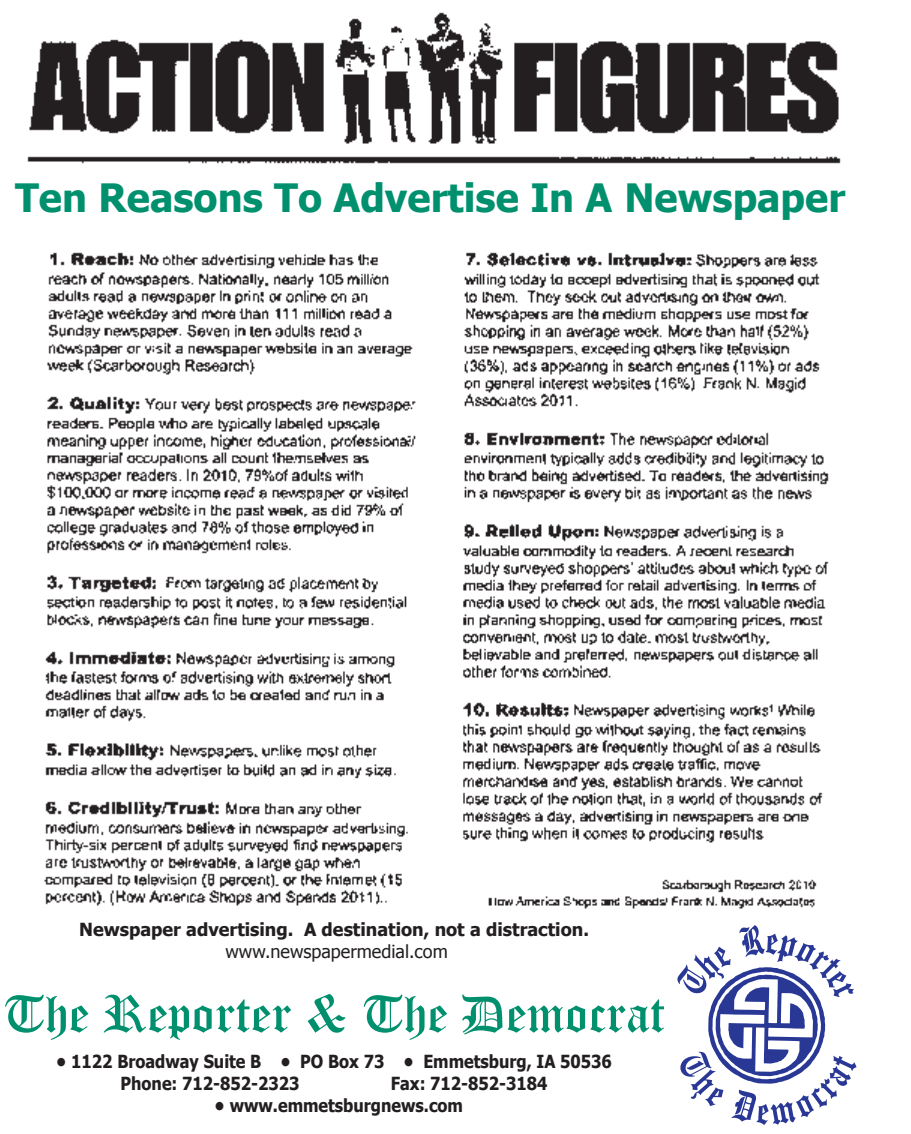
<style>
.page{position:relative;width:911px;height:1134px;background:#fff}
.page>*{position:absolute;margin:0;border:0;box-sizing:border-box;transform-origin:0 0}
.t1{font:52.5px "Old English Text";color:#00906e}
.t2{font:700 39px "Tahoma";color:#00906e}
.t3{font:700 18px/21.6px "Tahoma";color:#231f20;scale:.9 1}
.t4{font:700 18px "Tahoma";color:#231f20}
.t5{font:18px "Tahoma";color:#231f20}
</style>
<div class="page">
<img style="left:27px;top:12px;width:814px;height:897px">
<img style="left:677px;top:925px;width:180px;height:200px">
<div style="left:27px;top:169px;width:805px;height:73px;background:#fff"></div>
<h2 class="t2" style="left:15px;top:173px;width:831px">Ten Reasons To Advertise In A Newspaper</h2>
<p class="t4" style="left:79px;top:918px;width:511px">Newspaper advertising. A destination, not a distraction.</p>
<p class="t5" style="left:225px;top:940px;width:223px">www.newspapermedial.com</p>
<h1 class="t1" style="left:3px;top:987px;width:663px">The Reporter &amp; The Democrat</h1>
<p class="t3" style="left:120px;top:1051px;width:547px;text-indent:-64px">• 1122 Broadway Suite B • PO Box 73 • Emmetsburg, IA 50536<br>Phone: 712-852-2323</p>
<p class="t3" style="left:390px;top:1072px;width:176px">Fax: 712-852-3184</p>
<p class="t3" style="left:214px;top:1094px;width:277px">• www.emmetsburgnews.com</p>
</div>
